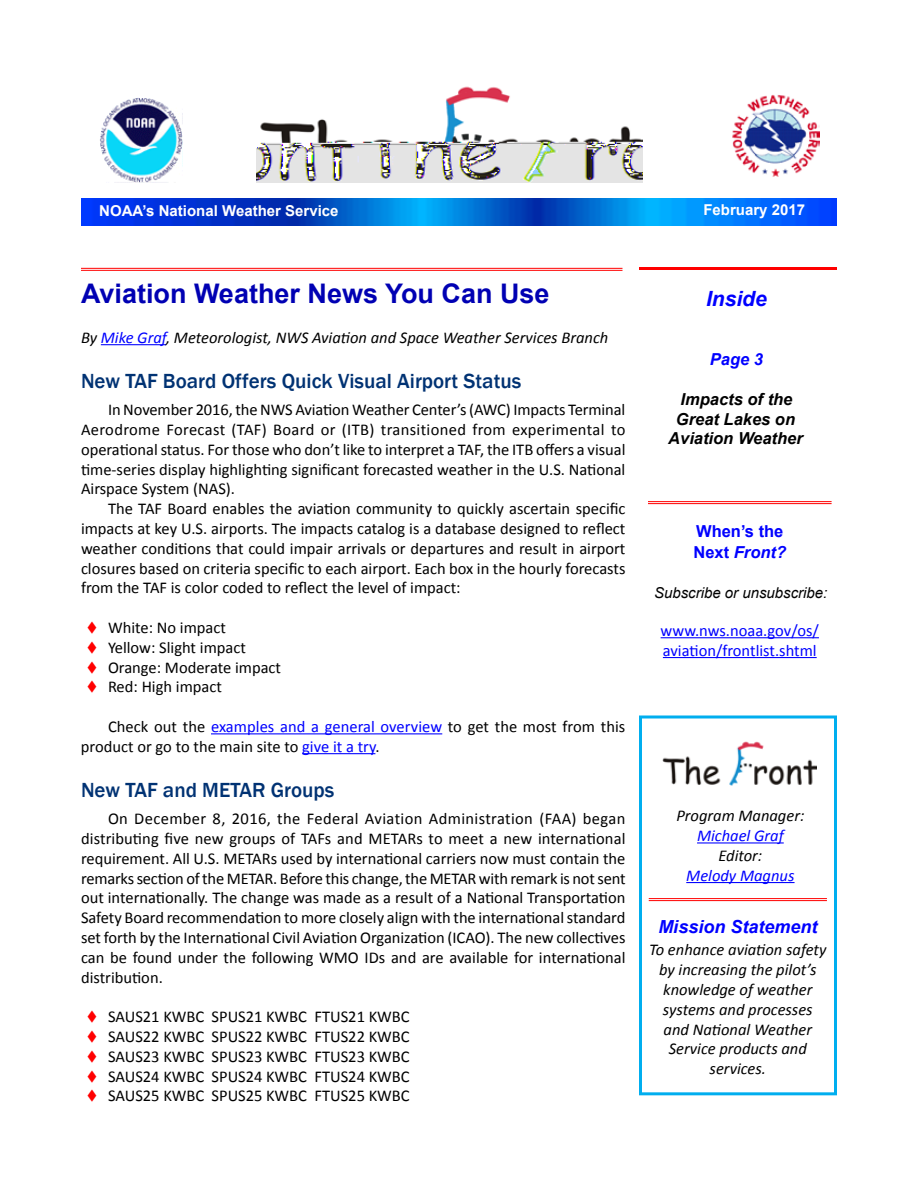
<style>
.page{position:relative;width:918px;height:1188px;background:#fff}
.page>*{position:absolute;margin:0;border:0;box-sizing:border-box;transform-origin:0 0}
.t1{font:700 27px "Arial";color:#0000b3}
.t2{font:500 21px "Franklin Gothic";color:#003273}
.t3{font:italic 700 21px "Arial";color:#00f}
.t4{font:italic 700 18px "Arial";color:#00f}
.t5{font:16.5px/19.8px "Calibri";color:#000;text-align:justify}
.t6{font:italic 16.5px/19.8px "Calibri";color:#000;text-align:center}
.t7{font:16.5px/19.8px "Calibri";color:#00f}
.t8{font:italic 700 16.5px/19.8px "Arial";color:#000;text-align:center}
.t9{font:italic 16.5px "Calibri";color:#00f}
.t10{font:700 16.5px/21.6px "Arial";color:#00f}
.t11{font:italic 700 16.5px "Arial";color:#00f}
.t12{font:700 15px "Arial";color:#fff}
.t13{font:italic 15px "Arial";color:#000}
.s1{color:#00f}
.s2{font-style:italic}
</style>
<div class="page">
<img style="left:257px;top:86px;width:386px;height:96px">
<img style="left:81px;top:198px;width:756px;height:27px">
<img style="left:732px;top:95px;width:87px;height:82px">
<img style="left:100px;top:98px;width:82px;height:84px">
<div style="left:639px;top:716px;width:198px;height:379px;background:#fff;border:3px solid #00aeef"></div>
<hr style="left:649px;top:898px;width:178px;height:1px;background:#f00">
<hr style="left:649px;top:900px;width:178px;height:1px;background:#f00">
<img style="left:662px;top:741px;width:155px;height:45px">
<hr style="left:697px;top:842px;width:87px;height:2px;background:#00f">
<hr style="left:686px;top:882px;width:109px;height:1px;background:#00f">
<hr style="left:648px;top:501px;width:184px;height:1px;background:#f00">
<hr style="left:648px;top:503px;width:184px;height:1px;background:#f00">
<hr style="left:661px;top:637px;width:158px;height:1px;background:#00f">
<hr style="left:663px;top:657px;width:154px;height:1px;background:#00f">
<hr style="left:639px;top:267px;width:198px;height:3px;background:#f00">
<hr style="left:81px;top:268px;width:541px;height:1px;background:#f00">
<hr style="left:81px;top:270px;width:541px;height:1px;background:#f00">
<hr style="left:101px;top:344px;width:65px;height:1px;background:#00f">
<hr style="left:211px;top:733px;width:231px;height:1px;background:#00f">
<hr style="left:302px;top:753px;width:73px;height:1px;background:#00f">
<p class="t12" style="left:99px;top:201px;width:241px">NOAA’s National Weather Service</p>
<p class="t12" style="left:703px;top:200px;width:103px">February 2017</p>
<h1 class="t1" style="left:81px;top:276px;width:470px">Aviation Weather News You Can Use</h1>
<p class="t6" style="left:81px;top:327px;width:529px">By <span class="s1">Mike Graf</span>, Meteorologist, NWS Aviation and Space Weather Services Branch</p>
<p class="t2" style="left:81px;top:368px;width:442px">New TAF Board Offers Quick Visual Airport Status</p>
<p class="t5" style="left:81px;top:400px;width:546px;text-indent:27px">In November 2016, the NWS Aviation Weather Center’s (AWC) Impacts Terminal Aerodrome Forecast (TAF) Board or (ITB) transitioned from experimental to operational status. For those who don’t like to interpret a TAF, the ITB offers a visual time-series display highlighting significant forecasted weather in the U.S. National Airspace System (NAS).</p>
<p class="t5" style="left:81px;top:499px;width:546px;text-indent:27px">The TAF Board enables the aviation community to quickly ascertain specific impacts at key U.S. airports. The impacts catalog is a database designed to reflect weather conditions that could impair arrivals or departures and result in airport closures based on criteria specific to each airport. Each box in the hourly forecasts from the TAF is color coded to reflect the level of impact:</p>
<p class="t5" style="left:108px;top:618px;width:175px;text-align:left">White: No impact<br>Yellow: Slight impact<br>Orange: Moderate impact<br>Red: High impact</p>
<p class="t5" style="left:81px;top:717px;width:546px;text-indent:27px">Check out the <span class="s1">examples and a general overview</span> to get the most from this product or go to the main site to <span class="s1">give it a try</span>.</p>
<p class="t2" style="left:81px;top:777px;width:255px">New TAF and METAR Groups</p>
<p class="t5" style="left:81px;top:809px;width:546px;text-indent:27px">On December 8, 2016, the Federal Aviation Administration (FAA) began distributing five new groups of TAFs and METARs to meet a new international requirement. All U.S. METARs used by international carriers now must contain the remarks section of the METAR. Before this change, the METAR with remark is not sent out internationally. The change was made as a result of a National Transportation Safety Board recommendation to more closely align with the international standard set forth by the International Civil Aviation Organization (ICAO). The new collectives can be found under the following WMO IDs and are available for international distribution.</p>
<p class="t5" style="left:108px;top:1007px;width:303px">SAUS21 KWBC SPUS21 KWBC FTUS21 KWBC SAUS22 KWBC SPUS22 KWBC FTUS22 KWBC SAUS23 KWBC SPUS23 KWBC FTUS23 KWBC SAUS24 KWBC SPUS24 KWBC FTUS24 KWBC SAUS25 KWBC SPUS25 KWBC FTUS25 KWBC</p>
<p class="t3" style="left:706px;top:284px;width:62px">Inside</p>
<p class="t11" style="left:710px;top:348px;width:55px">Page 3</p>
<p class="t8" style="left:668px;top:390px;width:136px">Impacts of the<br>Great Lakes on<br>Aviation Weather</p>
<p class="t10" style="left:694px;top:520px;width:94px">When’s the<br>Next <span class="s2">Front?</span></p>
<p class="t13" style="left:654px;top:583px;width:175px">Subscribe or unsubscribe:</p>
<p class="t7" style="left:661px;top:621px;width:160px">www.nws.noaa.gov/os/ aviation/frontlist.shtml</p>
<p class="t6" style="left:676px;top:805px;width:130px">Program Manager:</p>
<p class="t9" style="left:697px;top:824px;width:88px">Michael Graf</p>
<p class="t6" style="left:718px;top:845px;width:45px">Editor:</p>
<p class="t9" style="left:686px;top:864px;width:110px">Melody Magnus</p>
<p class="t4" style="left:658px;top:915px;width:161px">Mission Statement</p>
<p class="t6" style="left:649px;top:939px;width:179px">To enhance aviation safety by increasing the pilot’s knowledge of weather systems and processes and National Weather<br>Service products and services.</p>
</div>
